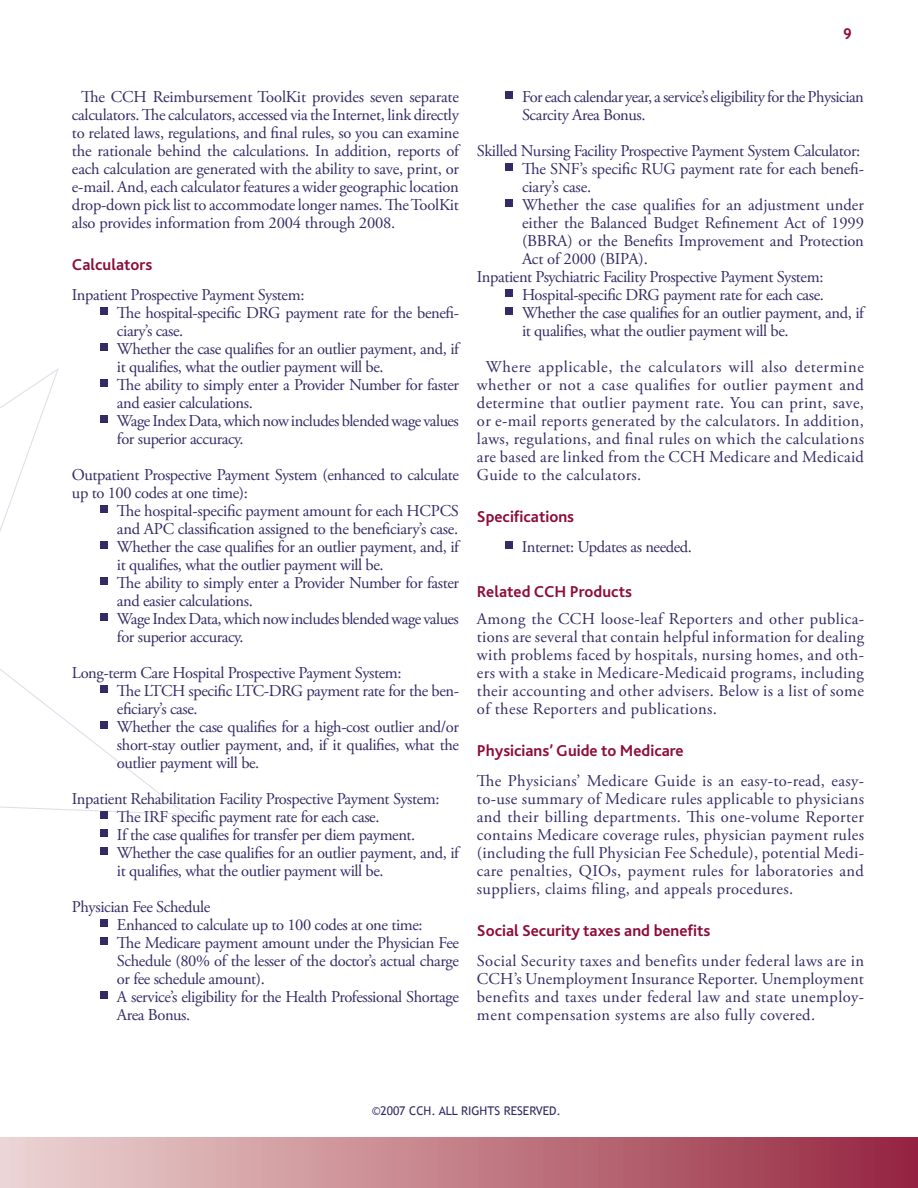
<style>
.page{position:relative;width:918px;height:1188px;background:#fff}
.page>*{position:absolute;margin:0;border:0;box-sizing:border-box;transform-origin:0 0}
.t1{font:16.5px/18px "Adobe Garamond Pro";letter-spacing:-.025em;color:#342b65}
.t2{font:700 16.5px "Bliss 2";color:#8d0d3a}
.t3{font:16.5px "Adobe Garamond Pro";letter-spacing:.005em;color:#342b65}
.t4{font:16.5px "Adobe Garamond Pro";letter-spacing:-.005em;color:#342b65}
.t5{font:700 15px "Trebuchet MS";color:#8d0d3a}
.t6{font:12px "Trebuchet MS";color:#342b65}
</style>
<div class="page">
<div style="left:0;top:1138px;width:918px;height:50px;background:linear-gradient(to right,#efd7d3,#96273f)"></div>
<div style="left:100px;top:307px;width:8px;height:8px;background:#342b65"></div>
<div style="left:100px;top:343px;width:8px;height:8px;background:#342b65"></div>
<div style="left:100px;top:811px;width:8px;height:8px;background:#342b65"></div>
<div style="left:100px;top:829px;width:8px;height:8px;background:#342b65"></div>
<div style="left:100px;top:847px;width:8px;height:8px;background:#342b65"></div>
<div style="left:100px;top:919px;width:8px;height:8px;background:#342b65"></div>
<div style="left:100px;top:937px;width:8px;height:8px;background:#342b65"></div>
<div style="left:100px;top:991px;width:8px;height:8px;background:#342b65"></div>
<div style="left:506px;top:91px;width:7px;height:8px;background:#342b65"></div>
<div style="left:506px;top:163px;width:7px;height:8px;background:#342b65"></div>
<div style="left:506px;top:199px;width:7px;height:8px;background:#342b65"></div>
<div style="left:506px;top:289px;width:7px;height:8px;background:#342b65"></div>
<div style="left:506px;top:307px;width:7px;height:8px;background:#342b65"></div>
<div style="left:506px;top:541px;width:7px;height:8px;background:#342b65"></div>
<svg style="left:118px;top:761px;width:14px;height:11px"></svg>
<svg style="left:117px;top:792px;width:69px;height:23px"></svg>
<p class="t5" style="left:843px;top:25px;width:10px">9</p>
<p class="t1" style="left:72px;top:89px;width:389px;text-align:justify;text-indent:9px">The CCH Reimbursement ToolKit provides seven separate calculators. The calculators, accessed via the Internet, link directly to related laws, regulations, and final rules, so you can examine the rationale behind the calculations. In addition, reports of each calculation are generated with the ability to save, print, or e-mail. And, each calculator features a wider geographic location drop-down pick list to accommodate longer names. The ToolKit also provides information from 2004 through 2008.</p>
<p class="t2" style="left:72px;top:258px;width:82px">Calculators</p>
<p class="t1" style="left:117px;top:287px;width:344px;text-indent:-45px">Inpatient Prospective Payment System:<br>The hospital-specific DRG payment rate for the benefi&shy;ciary’s case.<br>Whether the case qualifies for an outlier payment, and, if it qualifies, what the outlier payment will be.<br>The ability to simply enter a Provider Number for faster and easier calculations.<br>Wage Index Data, which now includes blended wage values for superior accuracy.</p>
<p class="t1" style="left:72px;top:467px;width:389px">Outpatient Prospective Payment System (enhanced to calculate up to 100 codes at one time):</p>
<p class="t1" style="left:117px;top:503px;width:344px">The hospital-specific payment amount for each HCPCS and APC classification assigned to the beneficiary’s case.<br>Whether the case qualifies for an outlier payment, and, if it qualifies, what the outlier payment will be.<br>The ability to simply enter a Provider Number for faster and easier calculations.<br>Wage Index Data, which now includes blended wage values for superior accuracy.</p>
<p class="t1" style="left:117px;top:665px;width:344px;text-indent:-45px">Long-term Care Hospital Prospective Payment System:<br>The LTCH specific LTC-DRG payment rate for the ben&shy;eficiary’s case.<br>Whether the case qualifies for a high-cost outlier and/or short-stay outlier payment, and, if it qualifies, what the outlier payment will be.</p>
<p class="t1" style="left:117px;top:791px;width:344px;text-indent:-45px">Inpatient Rehabilitation Facility Prospective Payment System:<br>The IRF specific payment rate for each case.<br>If the case qualifies for transfer per diem payment.<br>Whether the case qualifies for an outlier payment, and, if it qualifies, what the outlier payment will be.</p>
<p class="t1" style="left:117px;top:899px;width:344px;text-indent:-45px">Physician Fee Schedule<br>Enhanced to calculate up to 100 codes at one time:<br>The Medicare payment amount under the Physician Fee Schedule (80% of the lesser of the doctor’s actual charge or fee schedule amount).<br>A service’s eligibility for the Health Professional Shortage Area Bonus.</p>
<p class="t1" style="left:522px;top:89px;width:343px">For each calendar year, a service’s eligibility for the Physician<br>Scarcity Area Bonus.</p>
<p class="t1" style="left:477px;top:143px;width:385px">Skilled Nursing Facility Prospective Payment System Calculator:</p>
<p class="t1" style="left:522px;top:161px;width:344px">The SNF’s specific RUG payment rate for each benefi-</p>
<p class="t1" style="left:522px;top:179px;width:71px">ciary’s case.</p>
<p class="t3" style="left:522px;top:198px;width:344px">Whether the case qualifies for an adjustment under</p>
<p class="t4" style="left:522px;top:216px;width:344px">either the Balanced Budget Refinement Act of 1999</p>
<p class="t1" style="left:522px;top:233px;width:343px">(BBRA) or the Benefits Improvement and Protection</p>
<p class="t1" style="left:522px;top:251px;width:127px">Act of 2000 (BIPA).</p>
<p class="t1" style="left:477px;top:269px;width:348px">Inpatient Psychiatric Facility Prospective Payment System:</p>
<p class="t1" style="left:522px;top:287px;width:304px">Hospital-specific DRG payment rate for each case.</p>
<p class="t1" style="left:522px;top:305px;width:344px">Whether the case qualifies for an outlier payment, and, if</p>
<p class="t1" style="left:522px;top:323px;width:268px">it qualifies, what the outlier payment will be.</p>
<p class="t1" style="left:477px;top:359px;width:389px;text-align:justify;text-indent:9px">Where applicable, the calculators will also determine whether or not a case qualifies for outlier payment and determine that outlier payment rate. You can print, save, or e-mail reports generated by the calculators. In addition, laws, regulations, and final rules on which the calculations are based are linked from the CCH Medicare and Medicaid Guide to the calculators.</p>
<p class="t2" style="left:477px;top:510px;width:99px">Specifications</p>
<p class="t1" style="left:522px;top:539px;width:172px">Internet: Updates as needed.</p>
<p class="t2" style="left:477px;top:585px;width:156px">Related CCH Products</p>
<p class="t1" style="left:477px;top:611px;width:389px;text-align:justify">Among the CCH loose-leaf Reporters and other publica&shy;tions are several that contain helpful information for dealing with problems faced by hospitals, nursing homes, and oth&shy;ers with a stake in Medicare-Medicaid programs, including their accounting and other advisers. Below is a list of some of these Reporters and publications.</p>
<p class="t2" style="left:477px;top:744px;width:208px">Physicians’ Guide to Medicare</p>
<p class="t1" style="left:477px;top:773px;width:389px;text-align:justify">The Physicians’ Medicare Guide is an easy-to-read, easy&shy;to-use summary of Medicare rules applicable to physicians and their billing departments. This one-volume Reporter contains Medicare coverage rules, physician payment rules (including the full Physician Fee Schedule), potential Medi&shy;care penalties, QIOs, payment rules for laboratories and suppliers, claims filing, and appeals procedures.</p>
<p class="t2" style="left:477px;top:924px;width:235px">Social Security taxes and benefits</p>
<p class="t1" style="left:477px;top:953px;width:389px;text-align:justify">Social Security taxes and benefits under federal laws are in CCH’s Unemployment Insurance Reporter. Unemployment benefits and taxes under federal law and state unemploy&shy;ment compensation systems are also fully covered.</p>
<p class="t6" style="left:372px;top:1104px;width:191px">©2007 CCH. ALL RIGHTS RESERVED.</p>
</div>
